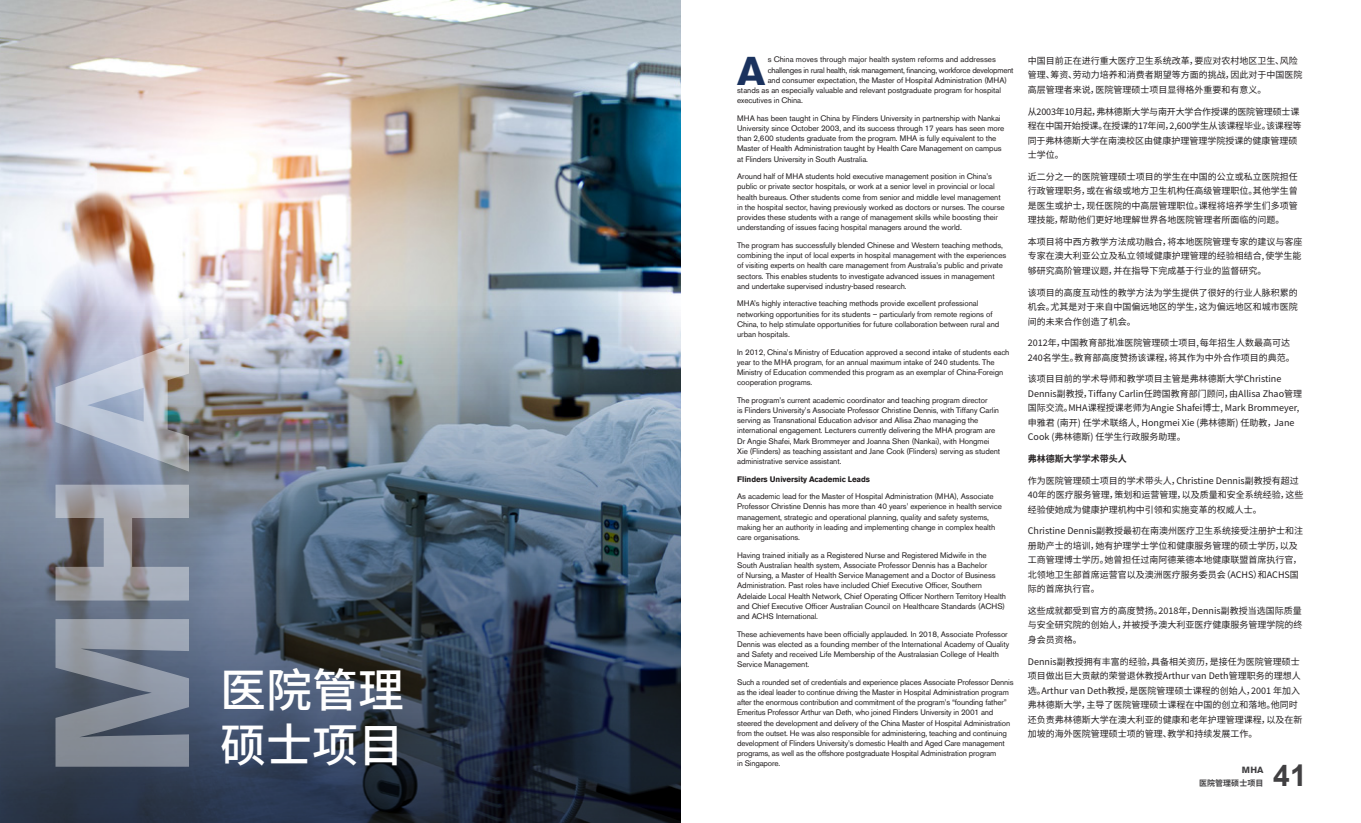
<style>
.page{position:relative;width:1361px;height:823px;background:#fff}
.page>*{position:absolute;margin:0;border:0;box-sizing:border-box;transform-origin:0 0}
.t1{font:500 46px/55px "Source Han Sans CN";color:#fff}
.t2{font:700 40px "Akzidenz Grotesk BE";color:#1a325e}
.t3{font:700 30px "Arial";color:#414042}
.t4{font:9px/14.5px "Source Han Sans CN";color:#231f20}
.t5{font:9px/14.5px "Source Han Sans CN";letter-spacing:-.02em;color:#231f20}
.t6{font:700 9px "Source Han Sans CN";color:#231f20}
.t7{font:700 9px "Akzidenz Grotesk BE";color:#414042}
.t8{font:8px/10.2px "Akzidenz Grotesk BE";letter-spacing:-.01em;color:#231f20}
.t9{font:8px "Akzidenz Grotesk BE";letter-spacing:-.03em;color:#231f20}
.t10{font:700 8px "Akzidenz Grotesk BE";letter-spacing:-.01em;color:#231f20}
.t11{font:700 8px "Source Han Sans CN";letter-spacing:.01em;color:#414042}
</style>
<div class="page">
<img style="left:0;top:0;width:680px;height:305px">
<img style="left:0;top:305px;width:680px;height:517px">
<svg style="left:55px;top:338px;width:134px;height:428px;background:#8e95a2"></svg>
<h1 class="t1" style="left:220px;top:662px;width:186px">医院管理硕士项目</h1>
<p class="t8" style="left:767px;top:54px;width:230px">s China moves through major health system reforms and addresses</p>
<p class="t9" style="left:767px;top:65px;width:247px">challenges in rural health, risk management, financing, workforce development</p>
<p class="t8" style="left:767px;top:75px;width:241px">and consumer expectation, the Master of Hospital Administration (MHA)</p>
<p class="t8" style="left:737px;top:85px;width:265px">stands as an especially valuable and relevant postgraduate program for hospital</p>
<p class="t8" style="left:737px;top:95px;width:67px">executives in China.</p>
<p class="t8" style="left:737px;top:113px;width:269px">MHA has been taught in China by Flinders University in partnership with Nankai University since October 2003, and its success through 17 years has seen more than 2,600 students graduate from the program. MHA is fully equivalent to the Master of Health Administration taught by Health Care Management on campus at Flinders University in South Australia.</p>
<p class="t8" style="left:737px;top:171px;width:269px">Around half of MHA students hold executive management position in China’s public or private sector hospitals, or work at a senior level in provincial or local health bureaus. Other students come from senior and middle level management in the hospital sector, having previously worked as doctors or nurses. The course provides these students with a range of management skills while boosting their understanding of issues facing hospital managers around the world.</p>
<p class="t8" style="left:737px;top:240px;width:271px">The program has successfully blended Chinese and Western teaching methods, combining the input of local experts in hospital management with the experiences of visiting experts on health care management from Australia’s public and private sectors. This enables students to investigate advanced issues in management and undertake supervised industry-based research.</p>
<p class="t8" style="left:737px;top:298px;width:264px">MHA’s highly interactive teaching methods provide excellent professional networking opportunities for its students – particularly from remote regions of China, to help stimulate opportunities for future collaboration between rural and urban hospitals.</p>
<p class="t8" style="left:737px;top:346px;width:274px">In 2012, China’s Ministry of Education approved a second intake of students each year to the MHA program, for an annual maximum intake of 240 students. The Ministry of Education commended this program as an exemplar of China-Foreign cooperation programs.</p>
<p class="t8" style="left:737px;top:394px;width:265px">The program’s current academic coordinator and teaching program director<br>is Flinders University’s Associate Professor Christine Dennis, with Tiffany Carlin serving as Transnational Education advisor and Allisa Zhao managing the international engagement. Lecturers currently delivering the MHA program are Dr Angie Shafei, Mark Brommeyer and Joanna Shen (Nankai), with Hongmei Xie (Flinders) as teaching assistant and Jane Cook (Flinders) serving as student administrative service assistant.</p>
<p class="t10" style="left:737px;top:474px;width:134px">Flinders University Academic Leads</p>
<p class="t8" style="left:737px;top:491px;width:266px">As academic lead for the Master of Hospital Administration (MHA), Associate Professor Christine Dennis has more than 40 years’ experience in health service management, strategic and operational planning, quality and safety systems, making her an authority in leading and implementing change in complex health care organisations.</p>
<p class="t8" style="left:737px;top:549px;width:270px">Having trained initially as a Registered Nurse and Registered Midwife in the South Australian health system, Associate Professor Dennis has a Bachelor<br>of Nursing, a Master of Health Service Management and a Doctor of Business Administration. Past roles have included Chief Executive Officer, Southern Adelaide Local Health Network, Chief Operating Officer Northern Territory Health and Chief Executive Officer Australian Council on Healthcare Standards (ACHS) and ACHS International.</p>
<p class="t8" style="left:737px;top:628px;width:273px">These achievements have been officially applauded. In 2018, Associate Professor Dennis was elected as a founding member of the International Academy of Quality and Safety and received Life Membership of the Australasian College of Health Service Management.</p>
<p class="t8" style="left:737px;top:676px;width:278px">Such a rounded set of credentials and experience places Associate Professor Dennis as the ideal leader to continue driving the Master in Hospital Administration program after the enormous contribution and commitment of the program’s “founding father” Emeritus Professor Arthur van Deth, who joined Flinders University in 2001 and steered the development and delivery of the China Master of Hospital Administration from the outset. He was also responsible for administering, teaching and continuing development of Flinders University’s domestic Health and Aged Care management programs, as well as the offshore postgraduate Hospital Administration program<br>in Singapore.</p>
<h2 class="t2" style="left:737px;top:48px;width:30px">A</h2>
<p class="t4" style="left:1028px;top:54px;width:276px">中国目前正在进行重大医疗卫生系统改革，要应对农村地区卫生、风险管理、筹资、劳动力培养和消费者期望等方面的挑战，因此对于中国医院高层管理者来说，医院管理硕士项目显得格外重要和有意义。</p>
<p class="t5" style="left:1028px;top:104px;width:275px">从2003年10月起，弗林德斯大学与南开大学合作授课的医院管理硕士课程在中国开始授课。在授课的17年间，2,600学生从该课程毕业。该课程等同于弗林德斯大学在南澳校区由健康护理管理学院授课的健康管理硕士学位。</p>
<p class="t4" style="left:1028px;top:169px;width:271px;text-align:justify">近二分之一的医院管理硕士项目的学生在中国的公立或私立医院担任行政管理职务，或在省级或地方卫生机构任高级管理职位。其他学生曾是医生或护士，现任医院的中高层管理职位。课程将培养学生们多项管理技能，帮助他们更好地理解世界各地医院管理者所面临的问题。</p>
<p class="t4" style="left:1028px;top:234px;width:276px;text-align:justify">本项目将中西方教学方法成功融合，将本地医院管理专家的建议与客座专家在澳大利亚公立及私立领域健康护理管理的经验相结合,使学生能够研究高阶管理议题，并在指导下完成基于行业的监督研究。</p>
<p class="t4" style="left:1028px;top:285px;width:271px;text-align:justify">该项目的高度互动性的教学方法为学生提供了很好的行业人脉积累的机会。尤其是对于来自中国偏远地区的学生，这为偏远地区和城市医院间的未来合作创造了机会。</p>
<p class="t4" style="left:1028px;top:335px;width:269px">2012年，中国教育部批准医院管理硕士项目,每年招生人数最高可达<br>240名学生。教育部高度赞扬该课程，将其作为中外合作项目的典范。</p>
<p class="t4" style="left:1028px;top:372px;width:276px">该项目目前的学术导师和教学项目主管是弗林德斯大学Christine Dennis副教授，Tiffany Carlin任跨国教育部门顾问，由Allisa Zhao管理国际交流。MHA课程授课老师为Angie Shafei博士, Mark Brommeyer,申雅君 (南开) 任学术联络人, Hongmei Xie (弗林德斯) 任助教，Jane Cook (弗林德斯) 任学生行政服务助理。</p>
<p class="t6" style="left:1028px;top:453px;width:100px">弗林德斯大学学术带头人</p>
<p class="t4" style="left:1028px;top:473px;width:277px">作为医院管理硕士项目的学术带头人，Christine Dennis副教授有超过<br>40年的医疗服务管理，策划和运营管理，以及质量和安全系统经验，这些经验使她成为健康护理机构中引领和实施变革的权威人士。</p>
<p class="t4" style="left:1028px;top:523px;width:277px">Christine Dennis副教授最初在南澳州医疗卫生系统接受注册护士和注册助产士的培训，她有护理学士学位和健康服务管理的硕士学历，以及工商管理博士学历。她曾担任过南阿德莱德本地健康联盟首席执行官，北领地卫生部首席运营官以及澳洲医疗服务委员会（ACHS）和ACHS国际的首席执行官。</p>
<p class="t4" style="left:1028px;top:603px;width:276px;text-align:justify">这些成就都受到官方的高度赞扬。2018年，Dennis副教授当选国际质量与安全研究院的创始人，并被授予澳大利亚医疗健康服务管理学院的终身会员资格。</p>
<p class="t4" style="left:1028px;top:653px;width:276px">Dennis副教授拥有丰富的经验，具备相关资历，是接任为医院管理硕士项目做出巨大贡献的荣誉退休教授Arthur van Deth管理职务的理想人选。Arthur van Deth教授，是医院管理硕士课程的创始人，2001 年加入弗林德斯大学，主导了医院管理硕士课程在中国的创立和落地。他同时还负责弗林德斯大学在澳大利亚的健康和老年护理管理课程，以及在新加坡的海外医院管理硕士项的管理、教学和持续发展工作。</p>
<p class="t7" style="left:1241px;top:764px;width:23px">MHA</p>
<p class="t11" style="left:1199px;top:778px;width:66px">医院管理硕士项目</p>
<h3 class="t3" style="left:1273px;top:755px;width:35px">41</h3>
</div>
